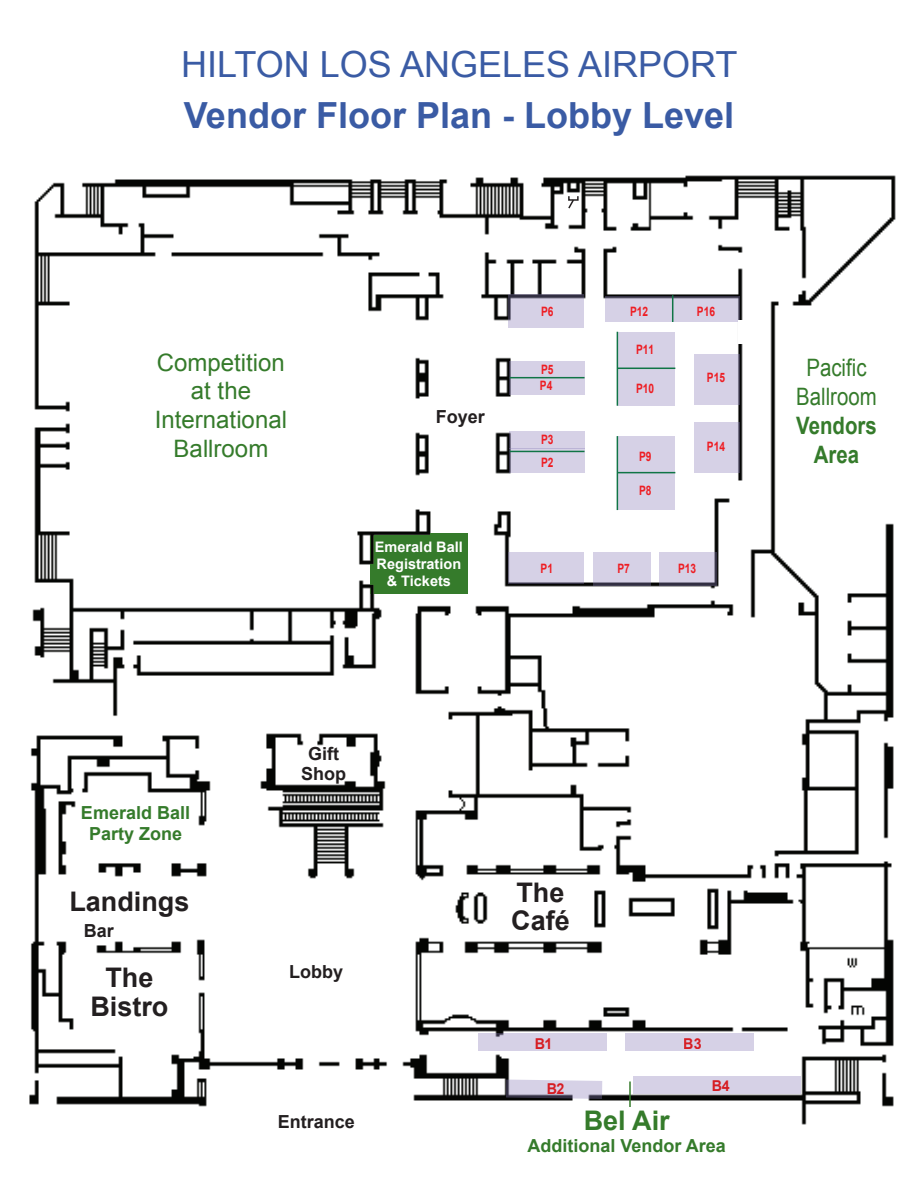
<style>
.page{position:relative;width:918px;height:1188px;background:#fff}
.page>*{position:absolute;margin:0;border:0;box-sizing:border-box;transform-origin:0 0}
.t1{font:700 36px "Arial";color:#3a5ba4}
.t2{font:36px "Arial";color:#3a5ba4}
.t3{font:700 27px/28.5px "Arial";color:#231f20;text-align:center}
.t4{font:700 27px "Arial";color:#357b2b}
.t5{font:24px/28.8px "Arial";color:#357b2b;text-align:center}
.t6{font:24px/28.8px "Arial";color:#357b2b;text-align:center;scale:.85 1}
.t7{font:700 24px/28.8px "Arial";color:#357b2b;text-align:center;scale:.85 1}
.t8{font:700 18px/21.6px "Arial";color:#357b2b;text-align:center}
.t9{font:700 18px/19.5px "Arial";color:#231f20;text-align:center}
.t10{font:700 15px "Arial";color:#ee1d23;scale:.95 1}
.t11{font:700 14.55px/17.4px "Arial";color:#fff;text-align:center}
.t12{font:700 12.9px/16.5px "Arial";color:#ee1d23;scale:.79 1}
</style>
<div class="page">
<img style="left:29px;top:175px;width:867px;height:950px">
<div style="left:479px;top:1034px;width:128px;height:18px;background:#d6d1e6"></div>
<svg style="left:506px;top:1080px;width:96px;height:19px;background:#b4b0c3"></svg>
<div style="left:625px;top:1034px;width:129px;height:18px;background:#d6d1e6"></div>
<div style="left:633px;top:1076px;width:168px;height:18px;background:#d6d1e6"></div>
<div style="left:370px;top:533px;width:98px;height:61px;background:#357b2b"></div>
<hr style="left:629px;top:1082px;width:2px;height:25px;background:#357b2b">
<div style="left:509px;top:431px;width:76px;height:18px;background:#d6d1e6"></div>
<div style="left:694px;top:422px;width:45px;height:51px;background:#d6d1e6"></div>
<svg style="left:508px;top:295px;width:76px;height:33px;background:#c3bed3"></svg>
<svg style="left:509px;top:448px;width:76px;height:25px;background:#cdcade"></svg>
<div style="left:617px;top:436px;width:58px;height:73px;background:#d6d1e6"></div>
<hr style="left:617px;top:472px;width:58px;height:1px;background:#107546">
<hr style="left:617px;top:436px;width:1px;height:74px;background:#107546">
<div style="left:508px;top:552px;width:76px;height:32px;background:#d6d1e6"></div>
<div style="left:694px;top:354px;width:45px;height:50px;background:#d6d1e6"></div>
<svg style="left:605px;top:296px;width:135px;height:26px;background:#c6c2d6"></svg>
<div style="left:738px;top:320px;width:14px;height:24px;background:#fff"></div>
<div style="left:568px;top:195px;width:11px;height:6px;border:2px solid #231f20"></div>
<svg style="left:567px;top:198px;width:8px;height:12px"></svg>
<div style="left:509px;top:361px;width:76px;height:33px;background:linear-gradient(to right,#d6d1e6,#d6d1e6)"></div>
<svg style="left:659px;top:553px;width:58px;height:33px;background:#bfbacf"></svg>
<hr style="left:510px;top:377px;width:75px;height:1px;background:#107546">
<div style="left:617px;top:332px;width:58px;height:73px;background:#d6d1e6"></div>
<hr style="left:617px;top:368px;width:58px;height:1px;background:#107546">
<hr style="left:617px;top:332px;width:1px;height:74px;background:#107546">
<svg style="left:593px;top:552px;width:58px;height:34px;background:#c5c1d5"></svg>
<hr style="left:510px;top:451px;width:75px;height:1px;background:#107546">
<svg style="left:672px;top:295px;width:1px;height:27px"></svg>
<h1 class="t2" style="left:181px;top:40px;width:558px">HILTON LOS ANGELES AIRPORT</h1>
<h1 class="t1" style="left:184px;top:91px;width:552px">Vendor Floor Plan - Lobby Level</h1>
<p class="t12" style="left:541px;top:303px;width:17px">P6</p>
<p class="t12" style="left:630px;top:303px;width:24px">P12</p>
<p class="t12" style="left:697px;top:303px;width:24px">P16</p>
<p class="t12" style="left:636px;top:342px;width:24px">P11</p>
<p class="t12" style="left:636px;top:381px;width:24px">P10</p>
<h3 class="t5" style="left:155px;top:348px;width:134px">Competition at the<br>International<br>Ballroom</h3>
<h3 class="t6" style="left:796px;top:354px;width:96px">Pacific<br>Ballroom</h3>
<p class="t12" style="left:540px;top:361px;width:19px">P5<br>P4</p>
<p class="t12" style="left:707px;top:370px;width:24px">P15</p>
<p class="t9" style="left:436px;top:407px;width:51px">Foyer</p>
<h3 class="t7" style="left:796px;top:412px;width:96px">Vendors<br>Area</h3>
<p class="t12" style="left:541px;top:431px;width:17px">P3</p>
<p class="t12" style="left:707px;top:439px;width:24px">P14</p>
<p class="t12" style="left:639px;top:448px;width:17px">P9</p>
<p class="t12" style="left:639px;top:483px;width:17px">P8</p>
<p class="t12" style="left:541px;top:455px;width:17px">P2</p>
<p class="t8" style="left:81px;top:802px;width:111px">Emerald Ball<br>Party Zone</p>
<h2 class="t3" style="left:69px;top:888px;width:122px">Landings</h2>
<p class="t9" style="left:84px;top:922px;width:32px">Bar</p>
<h2 class="t3" style="left:90px;top:964px;width:80px">The<br>Bistro</h2>
<p class="t11" style="left:375px;top:538px;width:89px">Emerald Ball<br>Registration &amp; Tickets</p>
<p class="t12" style="left:541px;top:561px;width:17px">P1</p>
<p class="t12" style="left:617px;top:561px;width:17px">P7</p>
<p class="t12" style="left:678px;top:561px;width:24px">P13</p>
<p class="t9" style="left:301px;top:745px;width:46px">Gift<br>Shop</p>
<p class="t9" style="left:289px;top:962px;width:55px">Lobby</p>
<p class="t9" style="left:278px;top:1112px;width:79px">Entrance</p>
<h2 class="t3" style="left:511px;top:879px;width:60px;text-align:left">The<br>Café</h2>
<p class="t10" style="left:534px;top:1033px;width:21px">B1</p>
<p class="t10" style="left:684px;top:1033px;width:21px">B3</p>
<p class="t10" style="left:546px;top:1079px;width:21px">B2</p>
<h2 class="t4" style="left:584px;top:1102px;width:88px">Bel Air</h2>
<p class="t10" style="left:711px;top:1076px;width:21px">B4</p>
<p class="t8" style="left:528px;top:1135px;width:200px">Additional Vendor Area</p>
</div>
